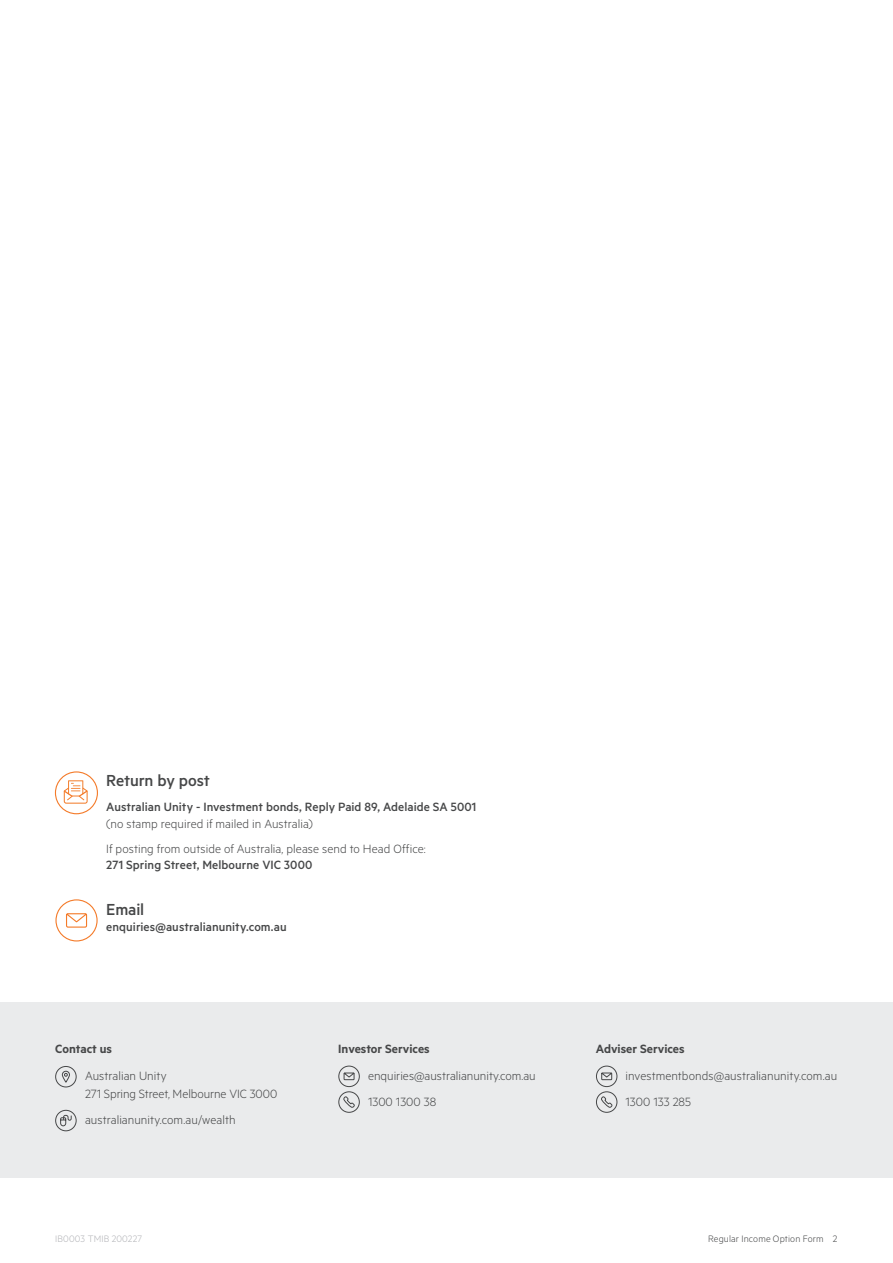
<style>
.page{position:relative;width:893px;height:1263px;background:#fff}
.page>*{position:absolute;margin:0;border:0;box-sizing:border-box;transform-origin:0 0}
.t1{font:500 18px "Metric";letter-spacing:-.01em;color:#464748}
.t2{font:300 13.5px/26.5px "Metric";color:#464748}
.t3{font:500 13.5px "Metric";letter-spacing:.005em;color:#464748}
.t4{font:600 13.5px "Metric";color:#464748}
.t5{font:300 10.5px "Metric";letter-spacing:.01em;color:#464748}
.t6{font:300 10.5px "Metric";letter-spacing:.01em;color:#b2b3b7}
</style>
<div class="page">
<div style="left:0;top:1002px;width:893px;height:176px;background:#eaebec"></div>
<svg style="left:55px;top:899px;width:43px;height:43px"></svg>
<div style="left:55px;top:771px;width:43px;height:43px;border:1px solid #f47b2a;border-radius:50%"></div>
<svg style="left:55px;top:1066px;width:22px;height:21px"></svg>
<div style="left:55px;top:1110px;width:21px;height:21px;border:1px solid #464748;border-radius:50%"></div>
<svg style="left:60px;top:1115px;width:12px;height:11px"></svg>
<svg style="left:338px;top:1065px;width:22px;height:48px"></svg>
<svg style="left:596px;top:1065px;width:21px;height:48px"></svg>
<svg style="left:63px;top:780px;width:25px;height:24px"></svg>
<h1 class="t1" style="left:106px;top:770px;width:105px">Return by post</h1>
<p class="t3" style="left:106px;top:799px;width:372px">Australian Unity - Investment bonds, Reply Paid 89, Adelaide SA 5001</p>
<p class="t2" style="left:106px;top:810px;width:321px;line-height:25px">(no stamp required if mailed in Australia)<br>If posting from outside of Australia, please send to Head Office:</p>
<p class="t3" style="left:106px;top:857px;width:208px">271 Spring Street, Melbourne VIC 3000</p>
<h1 class="t1" style="left:106px;top:899px;width:39px">Email</h1>
<p class="t3" style="left:106px;top:919px;width:182px">enquiries@australianunity.com.au</p>
<p class="t4" style="left:55px;top:1041px;width:58px">Contact us</p>
<p class="t2" style="left:85px;top:1066px;width:194px;line-height:18px">Australian Unity<br>271 Spring Street, Melbourne VIC 3000</p>
<p class="t2" style="left:85px;top:1106px;width:152px">australianunity.com.au/wealth</p>
<p class="t4" style="left:338px;top:1041px;width:93px">Investor Services</p>
<p class="t2" style="left:368px;top:1062px;width:169px">enquiries@australianunity.com.au<br>1300 1300 38</p>
<p class="t4" style="left:596px;top:1041px;width:90px">Adviser Services</p>
<p class="t2" style="left:626px;top:1062px;width:213px">investmentbonds@australianunity.com.au<br>1300 133 285</p>
<p class="t6" style="left:55px;top:1232px;width:88px">IB0003 TMIB 200227</p>
<p class="t5" style="left:708px;top:1232px;width:131px">Regular Income Option Form 2</p>
</div>
